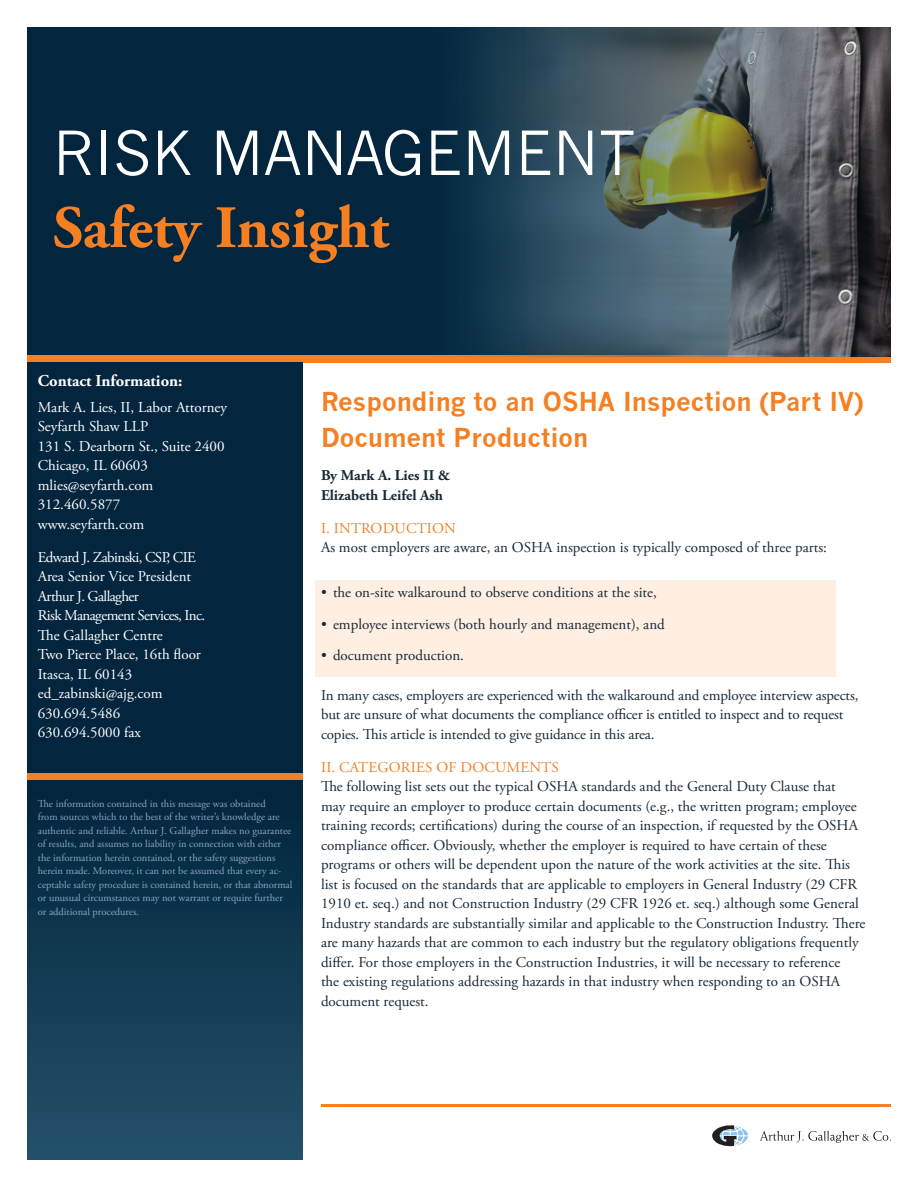
<style>
.page{position:relative;width:918px;height:1188px;background:#fff}
.page>*{position:absolute;margin:0;border:0;box-sizing:border-box;transform-origin:0 0}
.t1{font:60px "News Gothic";color:#fff}
.t2{font:700 60px "Adobe Garamond Pro";color:#f58023}
.Body_Text{font:700 25.5px "News Gothic";color:#f58023}
.SubHeader_1{font:700 16.5px "Adobe Garamond Pro";color:#fff}
.Body_Text-2{font:15px/19.5px "Adobe Garamond Pro";color:#172938}
.Body_Text-3{font:15px/19.5px "Adobe Garamond Pro";color:#fff}
.SubHeader_2{font:15px "Adobe Garamond Pro";letter-spacing:.015em;color:#f58023}
.Body_Text-4{font:700 15px/19.5px "Adobe Garamond Pro";color:#172938}
.t3{font:10.5px/13.5px "Adobe Garamond Pro";color:#8ba3c6}
</style>
<div class="page">
<div style="left:315px;top:580px;width:521px;height:97px;background:#feefe2"></div>
<div style="left:27px;top:27px;width:864px;height:332px;background:#03253e"></div>
<svg style="left:760px;top:1131px;width:131px;height:12px"></svg>
<svg style="left:712px;top:1125px;width:38px;height:22px"></svg>
<hr style="left:321px;top:1104px;width:570px;height:3px;background:#f58023">
<div style="left:27px;top:355px;width:864px;height:8px;background:#f58023"></div>
<img style="left:464px;top:27px;width:427px;height:330px">
<div style="left:27px;top:363px;width:276px;height:797px;background:linear-gradient(to bottom,#001a33,#1a445c)"></div>
<div style="left:27px;top:773px;width:276px;height:6px;background:#f58023"></div>
<p class="t1" style="left:53px;top:118px;width:584px">RISK MANAGEMENT</p>
<p class="t2" style="left:53px;top:193px;width:338px">Safety Insight</p>
<p class="SubHeader_1" style="left:38px;top:371px;width:146px">Contact Information:</p>
<p class="Body_Text-3" style="left:38px;top:398px;width:191px">Mark A. Lies, II, Labor Attorney<br>Seyfarth Shaw LLP<br>131 S. Dearborn St., Suite 2400<br>Chicago, IL 60603 mlies@seyfarth.com<br>312.460.5877 www.seyfarth.com</p>
<p class="Body_Text-3" style="left:38px;top:548px;width:169px">Edward J. Zabinski, CSP, CIE<br>Area Senior Vice President<br>Arthur J. Gallagher<br>Risk Management Services, Inc.<br>The Gallagher Centre<br>Two Pierce Place, 16th floor<br>Itasca, IL 60143 ed_zabinski@ajg.com<br>630.694.5486<br>630.694.5000 fax</p>
<p class="t3" style="left:38px;top:797px;width:256px">The information contained in this message was obtained<br>from sources which to the best of the writer’s knowledge are authentic and reliable. Arthur J. Gallagher makes no guarantee of results, and assumes no liability in connection with either the information herein contained, or the safety suggestions herein made. Moreover, it can not be assumed that every ac&shy;ceptable safety procedure is contained herein, or that abnormal or unusual circumstances may not warrant or require further or additional procedures.</p>
<p class="Body_Text" style="left:321px;top:386px;width:544px">Responding to an OSHA Inspection (Part IV)</p>
<p class="Body_Text" style="left:321px;top:422px;width:269px">Document Production</p>
<p class="Body_Text-4" style="left:321px;top:466px;width:131px">By Mark A. Lies II &amp;<br>Elizabeth Leifel Ash</p>
<p class="SubHeader_2" style="left:321px;top:519px;width:136px">I. INTRODUCTION</p>
<p class="Body_Text-2" style="left:321px;top:538px;width:508px">As most employers are aware, an OSHA inspection is typically composed of three parts:</p>
<p class="Body_Text-2" style="left:321px;top:583px;width:337px">• the on-site walkaround to observe conditions at the site,</p>
<p class="Body_Text-2" style="left:321px;top:615px;width:345px">• employee interviews (both hourly and management), and</p>
<p class="Body_Text-2" style="left:321px;top:646px;width:145px">• document production.</p>
<p class="Body_Text-2" style="left:321px;top:686px;width:539px">In many cases, employers are experienced with the walkaround and employee interview aspects, but are unsure of what documents the compliance officer is entitled to inspect and to request copies. This article is intended to give guidance in this area.</p>
<p class="SubHeader_2" style="left:321px;top:758px;width:239px">II. CATEGORIES OF DOCUMENTS</p>
<p class="Body_Text-2" style="left:321px;top:777px;width:546px">The following list sets out the typical OSHA standards and the General Duty Clause that<br>may require an employer to produce certain documents (e.g., the written program; employee training records; certifications) during the course of an inspection, if requested by the OSHA compliance officer. Obviously, whether the employer is required to have certain of these programs or others will be dependent upon the nature of the work activities at the site. This list is focused on the standards that are applicable to employers in General Industry (29 CFR 1910 et. seq.) and not Construction Industry (29 CFR 1926 et. seq.) although some General Industry standards are substantially similar and applicable to the Construction Industry. There are many hazards that are common to each industry but the regulatory obligations frequently differ. For those employers in the Construction Industries, it will be necessary to reference<br>the existing regulations addressing hazards in that industry when responding to an OSHA document request.</p>
</div>
